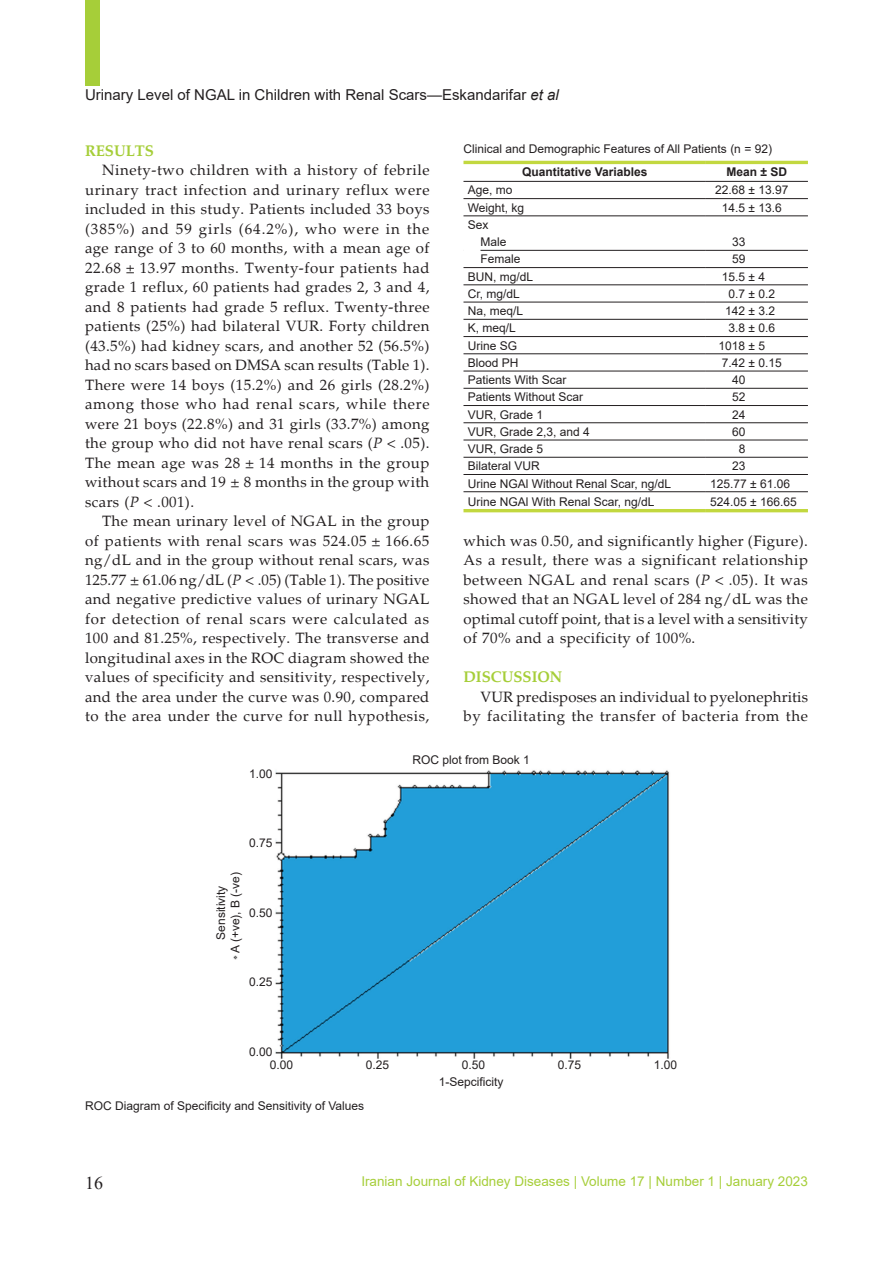
<style>
.page{position:relative;width:893px;height:1263px;background:#fff}
.page>*{position:absolute;margin:0;border:0;box-sizing:border-box;transform-origin:0 0}
.t1{font:18px "Times New Roman";color:#231f20}
.t2{font:700 15.75px "Palatino";color:#a6ce39;scale:.95 1}
.t3{font:15px/19.5px "Palatino";letter-spacing:.025em;color:#231f20;text-align:justify}
.t4{font:15px "Arial";color:#231f20}
.t5{font:13.5px "Arial";color:#a6ce39}
.t6{font:12px/17.2px "Arial";color:#231f20}
.t7{font:700 12px "Arial";color:#231f20}
.s1{font-style:italic}
</style>
<div class="page">
<div style="left:85px;top:0;width:15px;height:85px;background:#a6ce39"></div>
<hr style="left:463px;top:198px;width:243px;height:1px;background:#231f20">
<hr style="left:706px;top:198px;width:102px;height:1px;background:#231f20">
<hr style="left:463px;top:215px;width:243px;height:1px;background:#231f20">
<hr style="left:706px;top:215px;width:102px;height:1px;background:#231f20">
<hr style="left:463px;top:250px;width:243px;height:1px;background:#231f20">
<hr style="left:706px;top:250px;width:102px;height:1px;background:#231f20">
<hr style="left:463px;top:267px;width:243px;height:1px;background:#231f20">
<hr style="left:706px;top:267px;width:102px;height:1px;background:#231f20">
<hr style="left:463px;top:284px;width:243px;height:1px;background:#231f20">
<hr style="left:706px;top:284px;width:102px;height:1px;background:#231f20">
<hr style="left:463px;top:302px;width:243px;height:1px;background:#231f20">
<hr style="left:706px;top:302px;width:102px;height:1px;background:#231f20">
<hr style="left:463px;top:319px;width:243px;height:1px;background:#231f20">
<hr style="left:706px;top:319px;width:102px;height:1px;background:#231f20">
<hr style="left:463px;top:336px;width:243px;height:1px;background:#231f20">
<hr style="left:706px;top:336px;width:102px;height:1px;background:#231f20">
<hr style="left:463px;top:353px;width:243px;height:1px;background:#231f20">
<hr style="left:706px;top:353px;width:102px;height:1px;background:#231f20">
<hr style="left:463px;top:371px;width:243px;height:1px;background:#231f20">
<hr style="left:706px;top:371px;width:102px;height:1px;background:#231f20">
<hr style="left:463px;top:388px;width:243px;height:1px;background:#231f20">
<hr style="left:706px;top:388px;width:102px;height:1px;background:#231f20">
<hr style="left:463px;top:405px;width:243px;height:1px;background:#231f20">
<hr style="left:706px;top:405px;width:102px;height:1px;background:#231f20">
<hr style="left:463px;top:422px;width:243px;height:1px;background:#231f20">
<hr style="left:706px;top:422px;width:102px;height:1px;background:#231f20">
<hr style="left:463px;top:440px;width:243px;height:1px;background:#231f20">
<hr style="left:706px;top:440px;width:102px;height:1px;background:#231f20">
<hr style="left:463px;top:457px;width:243px;height:1px;background:#231f20">
<hr style="left:706px;top:457px;width:102px;height:1px;background:#231f20">
<hr style="left:463px;top:161px;width:243px;height:3px;background:#c2d83f">
<hr style="left:706px;top:161px;width:102px;height:3px;background:#c2d83f">
<hr style="left:463px;top:181px;width:243px;height:1px;background:#231f20">
<hr style="left:706px;top:181px;width:102px;height:1px;background:#231f20">
<hr style="left:463px;top:509px;width:243px;height:3px;background:#c2d83f">
<hr style="left:706px;top:509px;width:102px;height:3px;background:#c2d83f">
<hr style="left:463px;top:474px;width:243px;height:1px;background:#231f20">
<hr style="left:706px;top:474px;width:102px;height:1px;background:#231f20">
<hr style="left:463px;top:491px;width:243px;height:1px;background:#231f20">
<hr style="left:706px;top:491px;width:102px;height:1px;background:#231f20">
<hr style="left:463px;top:248px;width:17px;height:3px;background:#fff">
<img style="left:233px;top:770px;width:436px;height:289px">
<p class="t4" style="left:85px;top:85px;width:475px">Urinary Level of NGAL in Children with Renal Scars—Eskandarifar <span class="s1">et al</span></p>
<p class="t2" style="left:85px;top:141px;width:74px">RESULTS</p>
<p class="t3" style="left:85px;top:161px;width:346px;text-indent:17px">Ninety-two children with a history of febrile urinary tract infection and urinary reflux were included in this study. Patients included 33 boys (385%) and 59 girls (64.2%), who were in the age range of 3 to 60 months, with a mean age of 22.68 ± 13.97 months. Twenty-four patients had grade 1 reflux, 60 patients had grades 2, 3 and 4, and 8 patients had grade 5 reflux. Twenty-three patients (25%) had bilateral VUR. Forty children (43.5%) had kidney scars, and another 52 (56.5%) had no scars based on DMSA scan results (Table 1).<br>There were 14 boys (15.2%) and 26 girls (28.2%) among those who had renal scars, while there were 21 boys (22.8%) and 31 girls (33.7%) among the group who did not have renal scars (<span class="s1">P</span> &lt; .05).<br>The mean age was 28 ± 14 months in the group without scars and 19 ± 8 months in the group with scars (<span class="s1">P</span> &lt; .001).</p>
<p class="t3" style="left:85px;top:512px;width:346px;text-indent:17px">The mean urinary level of NGAL in the group of patients with renal scars was 524.05 ± 166.65 ng/dL and in the group without renal scars, was 125.77 ± 61.06 ng/dL (<span class="s1">P</span> &lt; .05) (Table 1). The positive and negative predictive values of urinary NGAL for detection of renal scars were calculated as 100 and 81.25%, respectively. The transverse and longitudinal axes in the ROC diagram showed the values of specificity and sensitivity, respectively, and the area under the curve was 0.90, compared to the area under the curve for null hypothesis,</p>
<p class="t6" style="left:463px;top:140px;width:310px">Clinical and Demographic Features of All Patients (n = 92)</p>
<p class="t7" style="left:522px;top:164px;width:127px">Quantitative Variables</p>
<p class="t7" style="left:727px;top:164px;width:62px">Mean ± SD</p>
<p class="t6" style="left:468px;top:181px;width:46px">Age, mo</p>
<p class="t6" style="left:715px;top:181px;width:75px">22.68 ± 13.97</p>
<p class="t6" style="left:468px;top:199px;width:58px">Weight, kg</p>
<p class="t6" style="left:722px;top:199px;width:61px">14.5 ± 13.6</p>
<p class="t6" style="left:480px;top:216px;width:28px;text-indent:-13px">Sex<br>Male</p>
<p class="t6" style="left:732px;top:233px;width:15px">33</p>
<p class="t6" style="left:480px;top:250px;width:42px">Female</p>
<p class="t6" style="left:732px;top:250px;width:15px">59</p>
<p class="t6" style="left:468px;top:268px;width:67px">BUN, mg/dL</p>
<p class="t6" style="left:722px;top:268px;width:45px">15.5 ± 4</p>
<p class="t6" style="left:468px;top:285px;width:54px">Cr, mg/dL</p>
<p class="t6" style="left:728px;top:285px;width:48px">0.7 ± 0.2</p>
<p class="t6" style="left:468px;top:302px;width:57px">Na, meq/L</p>
<p class="t6" style="left:725px;top:302px;width:51px">142 ± 3.2</p>
<p class="t6" style="left:468px;top:319px;width:50px">K, meq/L</p>
<p class="t6" style="left:728px;top:319px;width:48px">3.8 ± 0.6</p>
<p class="t6" style="left:468px;top:337px;width:51px">Urine SG</p>
<p class="t6" style="left:718px;top:337px;width:48px">1018 ± 5</p>
<p class="t6" style="left:468px;top:354px;width:52px">Blood PH</p>
<p class="t6" style="left:722px;top:354px;width:61px">7.42 ± 0.15</p>
<p class="t6" style="left:468px;top:371px;width:100px">Patients With Scar</p>
<p class="t6" style="left:732px;top:371px;width:15px">40</p>
<p class="t6" style="left:468px;top:388px;width:117px">Patients Without Scar</p>
<p class="t6" style="left:732px;top:388px;width:15px">52</p>
<p class="t6" style="left:468px;top:406px;width:77px">VUR, Grade 1</p>
<p class="t6" style="left:732px;top:406px;width:15px">24</p>
<p class="t6" style="left:468px;top:423px;width:124px">VUR, Grade 2,3, and 4</p>
<p class="t6" style="left:732px;top:423px;width:15px">60</p>
<p class="t6" style="left:468px;top:440px;width:77px">VUR, Grade 5</p>
<p class="t6" style="left:739px;top:440px;width:8px">8</p>
<p class="t6" style="left:468px;top:457px;width:74px">Bilateral VUR</p>
<p class="t6" style="left:732px;top:457px;width:15px">23</p>
<p class="t6" style="left:468px;top:475px;width:205px">Urine NGAl Without Renal Scar, ng/dL</p>
<p class="t6" style="left:710px;top:475px;width:81px">125.77 ± 61.06</p>
<p class="t6" style="left:468px;top:493px;width:188px">Urine NGAl With Renal Scar, ng/dL</p>
<p class="t6" style="left:710px;top:493px;width:88px">524.05 ± 166.65</p>
<p class="t3" style="left:463px;top:531px;width:346px">which was 0.50, and significantly higher (Figure).<br>As a result, there was a significant relationship between NGAL and renal scars (<span class="s1">P</span> &lt; .05). It was showed that an NGAL level of 284 ng/dL was the optimal cutoff point, that is a level with a sensitivity of 70% and a specificity of 100%.</p>
<p class="t2" style="left:463px;top:668px;width:106px">DISCUSSION</p>
<p class="t3" style="left:463px;top:687px;width:346px;text-align:right">VUR predisposes an individual to pyelonephritis by facilitating the transfer of bacteria from the</p>
<p class="t6" style="left:249px;top:765px;width:25px">1.00</p>
<p class="t6" style="left:249px;top:834px;width:25px">0.75</p>
<p class="t6" style="left:214px;top:953px;width:83px;line-height:14.4px;text-align:center;rotate:-90deg">Sensitivity<br>A (+ve), B (-ve)</p>
<p class="t6" style="left:249px;top:904px;width:25px">0.50</p>
<p class="t6" style="left:249px;top:973px;width:25px">0.25</p>
<p class="t6" style="left:249px;top:1043px;width:25px">0.00</p>
<p class="t6" style="left:412px;top:751px;width:119px">ROC plot from Book 1</p>
<p class="t6" style="left:270px;top:1056px;width:25px">0.00</p>
<p class="t6" style="left:366px;top:1056px;width:25px">0.25</p>
<p class="t6" style="left:462px;top:1056px;width:25px">0.50</p>
<p class="t6" style="left:558px;top:1056px;width:25px">0.75</p>
<p class="t6" style="left:654px;top:1056px;width:25px">1.00</p>
<p class="t6" style="left:85px;top:1097px;width:281px">ROC Diagram of Specificity and Sensitivity of Values</p>
<p class="t6" style="left:439px;top:1073px;width:66px">1-Sepcificity</p>
<p class="t1" style="left:85px;top:1170px;width:19px">16</p>
<p class="t5" style="left:361px;top:1172px;width:448px">Iranian Journal of Kidney Diseases | Volume 17 | Number 1 | January 2023</p>
</div>
